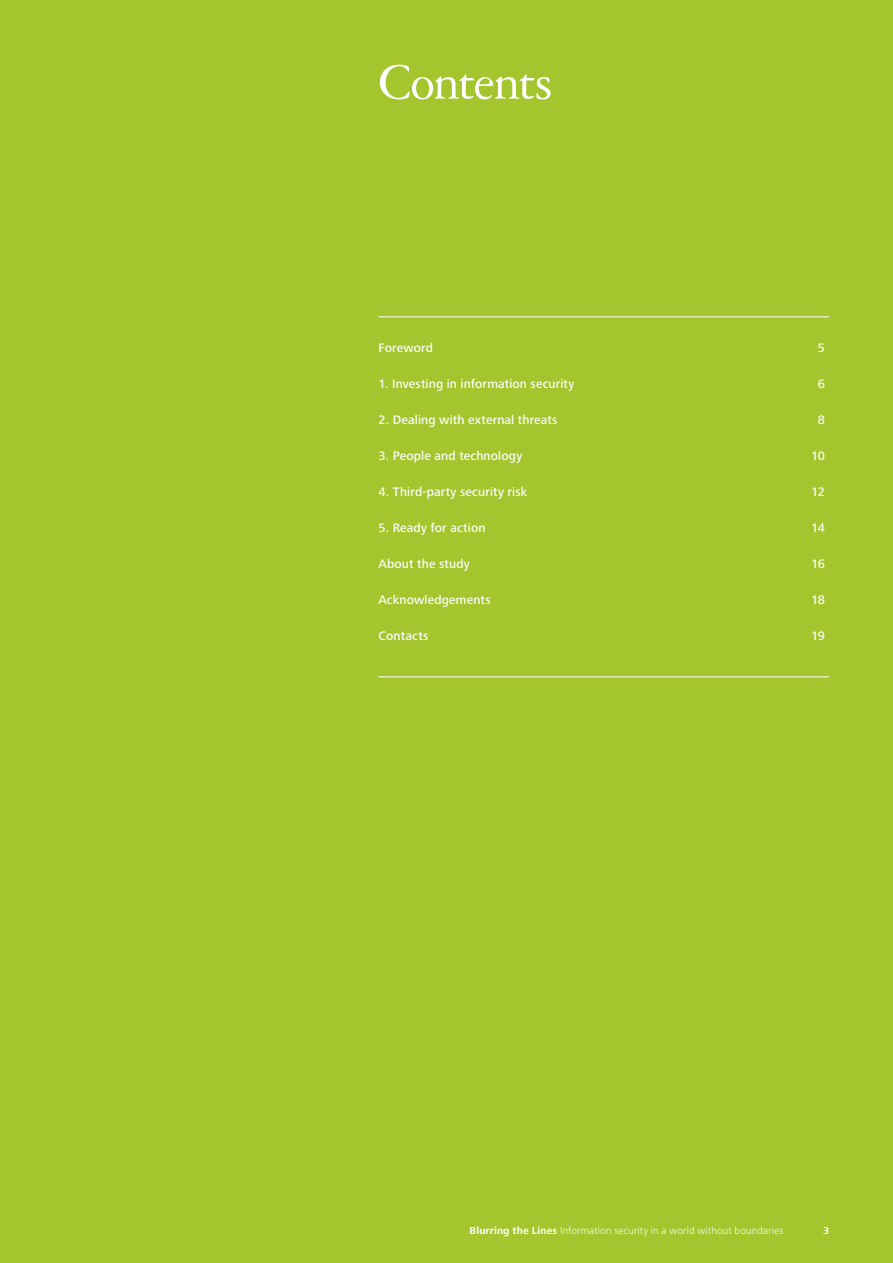
<style>
.page{position:relative;width:893px;height:1263px;background:#a4c52d}
.page>*{position:absolute;margin:0;border:0;box-sizing:border-box;transform-origin:0 0}
.t1{font:54px "Garamond 3 LT Std";letter-spacing:-.03em;color:#fff}
.t2{font:500 12.75px "Frutiger Next Pro";letter-spacing:.01em;color:#fff}
.t3{font:300 10.5px "Frutiger Next Pro";letter-spacing:.015em;color:#fff}
.t4{font:700 10.5px "Frutiger Next Pro";color:#fff}
.s1{font-weight:700}
</style>
<div class="page">
<hr style="left:378px;top:316px;width:451px;height:1px;background:#fff">
<hr style="left:378px;top:676px;width:451px;height:1px;background:#fff">
<h1 class="t1" style="left:378px;top:53px;width:176px">Contents</h1>
<p class="t2" style="left:378px;top:341px;width:56px">Foreword</p>
<p class="t2" style="left:818px;top:341px;width:9px">5</p>
<p class="t2" style="left:378px;top:377px;width:198px">1. Investing in information security</p>
<p class="t2" style="left:818px;top:377px;width:9px">6</p>
<p class="t2" style="left:378px;top:413px;width:181px">2. Dealing with external threats</p>
<p class="t2" style="left:818px;top:413px;width:9px">8</p>
<p class="t2" style="left:378px;top:449px;width:145px">3. People and technology</p>
<p class="t2" style="left:811px;top:449px;width:15px">10</p>
<p class="t2" style="left:378px;top:485px;width:150px">4. Third-party security risk</p>
<p class="t2" style="left:811px;top:485px;width:15px">12</p>
<p class="t2" style="left:378px;top:521px;width:109px">5. Ready for action</p>
<p class="t2" style="left:811px;top:521px;width:15px">14</p>
<p class="t2" style="left:378px;top:557px;width:93px">About the study</p>
<p class="t2" style="left:811px;top:557px;width:15px">16</p>
<p class="t2" style="left:378px;top:593px;width:114px">Acknowledgements</p>
<p class="t2" style="left:811px;top:593px;width:15px">18</p>
<p class="t2" style="left:378px;top:629px;width:51px">Contacts</p>
<p class="t2" style="left:811px;top:629px;width:15px">19</p>
<p class="t3" style="left:470px;top:1224px;width:315px"><span class="s1">Blurring the Lines</span> Information security in a world without boundaries</p>
<p class="t4" style="left:823px;top:1224px;width:8px">3</p>
</div>
